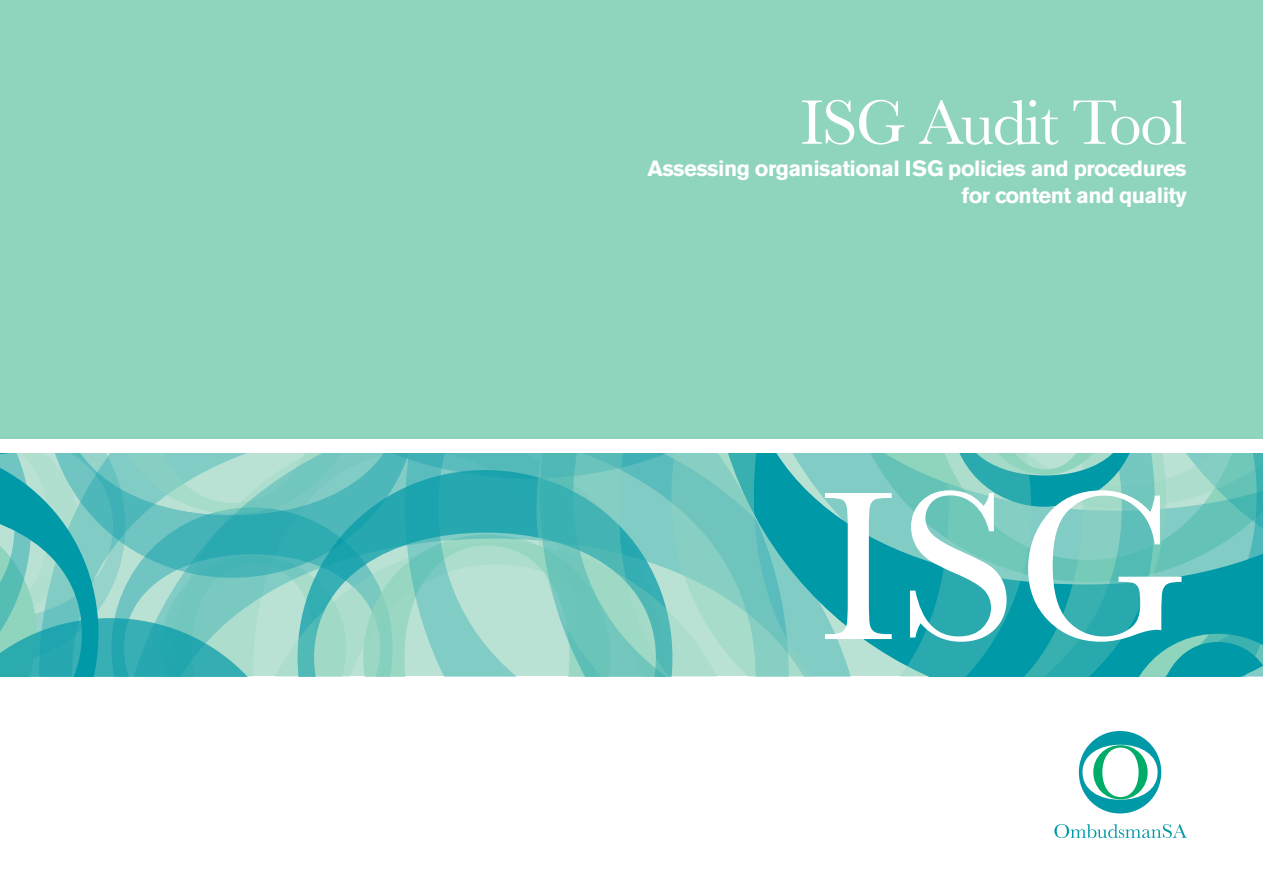
<style>
.page{position:relative;width:1263px;height:893px;background:#fff}
.page>*{position:absolute;margin:0;border:0;box-sizing:border-box;transform-origin:0 0}
.t1{font:220.5px "Baskerville";color:#fff}
.Baskerville_rev{font:65.25px "Baskerville";letter-spacing:-.025em;color:#fff}
.Akzidenz_rev{font:700 21.9px/26.4px "Akzidenz Grotesk BE";letter-spacing:-.025em;color:#fff;text-align:right}
</style>
<div class="page">
<svg style="left:0;top:454px;width:1263px;height:222px;background:#62bfbc"></svg>
<svg style="left:405px;top:454px;width:750px;height:222px;background:#60bfbc"></svg>
<svg style="left:536px;top:454px;width:495px;height:222px;background:#60bfbb"></svg>
<div style="left:0;top:0;width:1263px;height:438px;background:#8fd5bd"></div>
<svg style="left:1054px;top:824px;width:133px;height:14px"></svg>
<svg style="left:1079px;top:731px;width:82px;height:82px"></svg>
<p class="Baskerville_rev" style="left:800px;top:84px;width:388px">ISG Audit Tool</p>
<p class="Akzidenz_rev" style="left:647px;top:156px;width:541px">Assessing organisational ISG policies and procedures for content and quality</p>
<p class="t1" style="left:819px;top:438px;width:369px">ISG</p>
</div>
